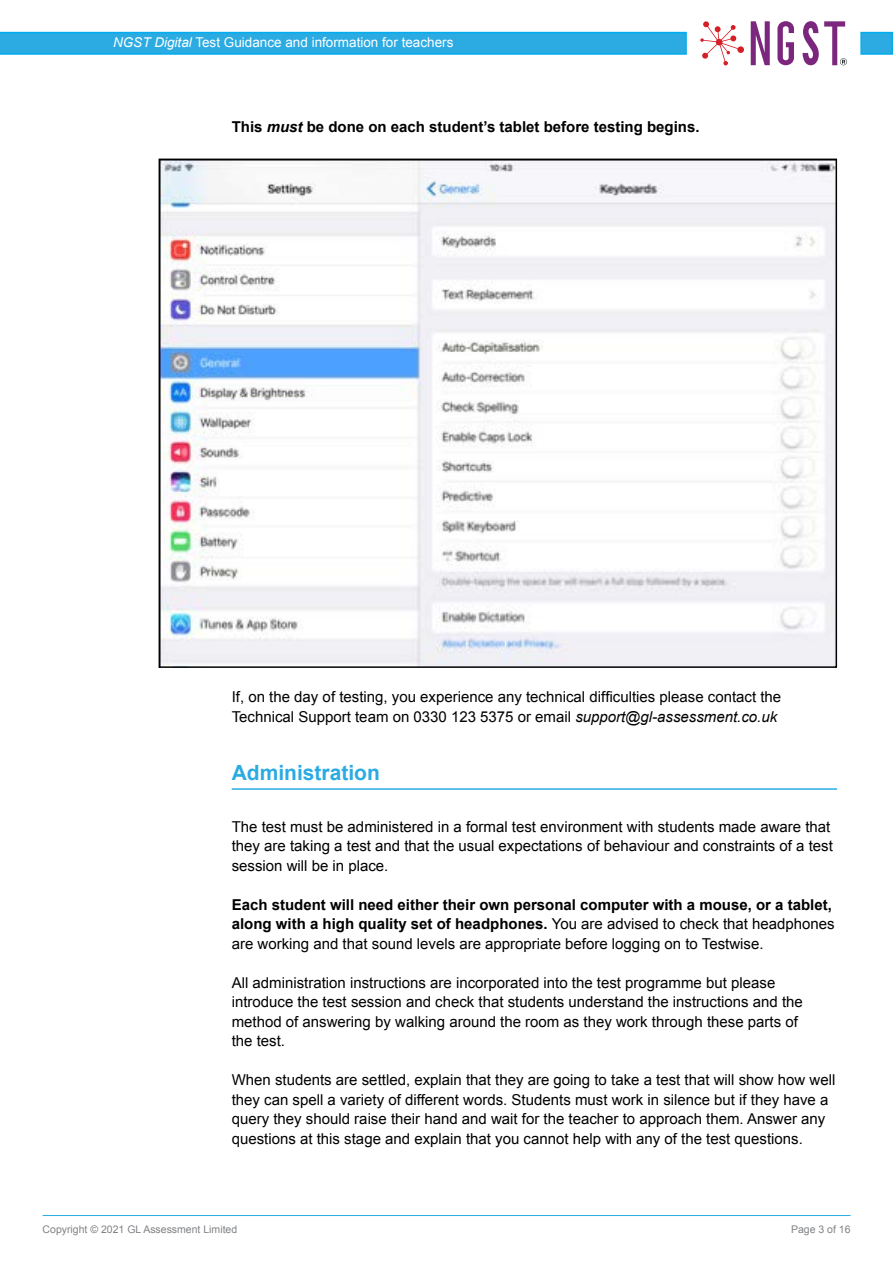
<style>
.page{position:relative;width:893px;height:1263px;background:#fff}
.page>*{position:absolute;margin:0;border:0;box-sizing:border-box;transform-origin:0 0}
.t1{font:700 21px "Arial";color:#2babe2}
.t2{font:15px/19.5px "Arial";color:#000}
.t3{font:700 15px/19.5px "Arial";color:#000}
.t4{font:13.5px "Arial";color:#fff}
.t5{font:10.5px "Arial";color:#808285}
.s1{font-style:italic}
.s2{font-weight:400}
</style>
<div class="page">
<hr style="left:43px;top:1215px;width:808px;height:1px;background:#2babe2">
<div style="left:860px;top:32px;width:33px;height:23px;background:#2babe2;border:2px solid #00aeef"></div>
<svg style="left:0;top:32px;width:687px;height:23px;background:#28ace3"></svg>
<div style="left:737px;top:46px;width:7px;height:7px;background:#d51f26;border-radius:50%"></div>
<svg style="left:700px;top:21px;width:40px;height:44px"></svg>
<svg style="left:777px;top:21px;width:17px;height:44px"></svg>
<svg style="left:751px;top:21px;width:19px;height:44px"></svg>
<svg style="left:802px;top:21px;width:45px;height:44px"></svg>
<hr style="left:232px;top:788px;width:605px;height:2px;background:#2babe2">
<img style="left:162px;top:162px;width:672px;height:503px">
<div style="left:159px;top:159px;width:678px;height:509px;border:2px solid #000"></div>
<p class="t4" style="left:113px;top:34px;width:342px"><span class="s1">NGST Digital</span> Test Guidance and information for teachers</p>
<p class="t3" style="left:232px;top:118px;width:469px">This <span class="s1">must</span> be done on each student’s tablet before testing begins.</p>
<p class="t2" style="left:232px;top:687px;width:551px">If, on the day of testing, you experience any technical difficulties please contact the<br>Technical Support team on 0330 123 5375 or email <span class="s1">support@gl-assessment.co.uk</span></p>
<h1 class="t1" style="left:232px;top:758px;width:150px">Administration</h1>
<p class="t2" style="left:232px;top:817px;width:603px">The test must be administered in a formal test environment with students made aware that they are taking a test and that the usual expectations of behaviour and constraints of a test session will be in place.</p>
<p class="t3" style="left:232px;top:895px;width:604px">Each student will need either their own personal computer with a mouse, or a tablet, along with a high quality set of headphones. <span class="s2">You are advised to check that headphones are working and that sound levels are appropriate before logging on to Testwise.</span></p>
<p class="t2" style="left:232px;top:973px;width:573px">All administration instructions are incorporated into the test programme but please introduce the test session and check that students understand the instructions and the method of answering by walking around the room as they work through these parts of the test.</p>
<p class="t2" style="left:232px;top:1070px;width:605px">When students are settled, explain that they are going to take a test that will show how well they can spell a variety of different words. Students must work in silence but if they have a query they should raise their hand and wait for the teacher to approach them. Answer any questions at this stage and explain that you cannot help with any of the test questions.</p>
<p class="t5" style="left:43px;top:1223px;width:196px">Copyright © 2021 GL Assessment Limited</p>
<p class="t5" style="left:791px;top:1223px;width:61px">Page 3 of 16</p>
</div>
